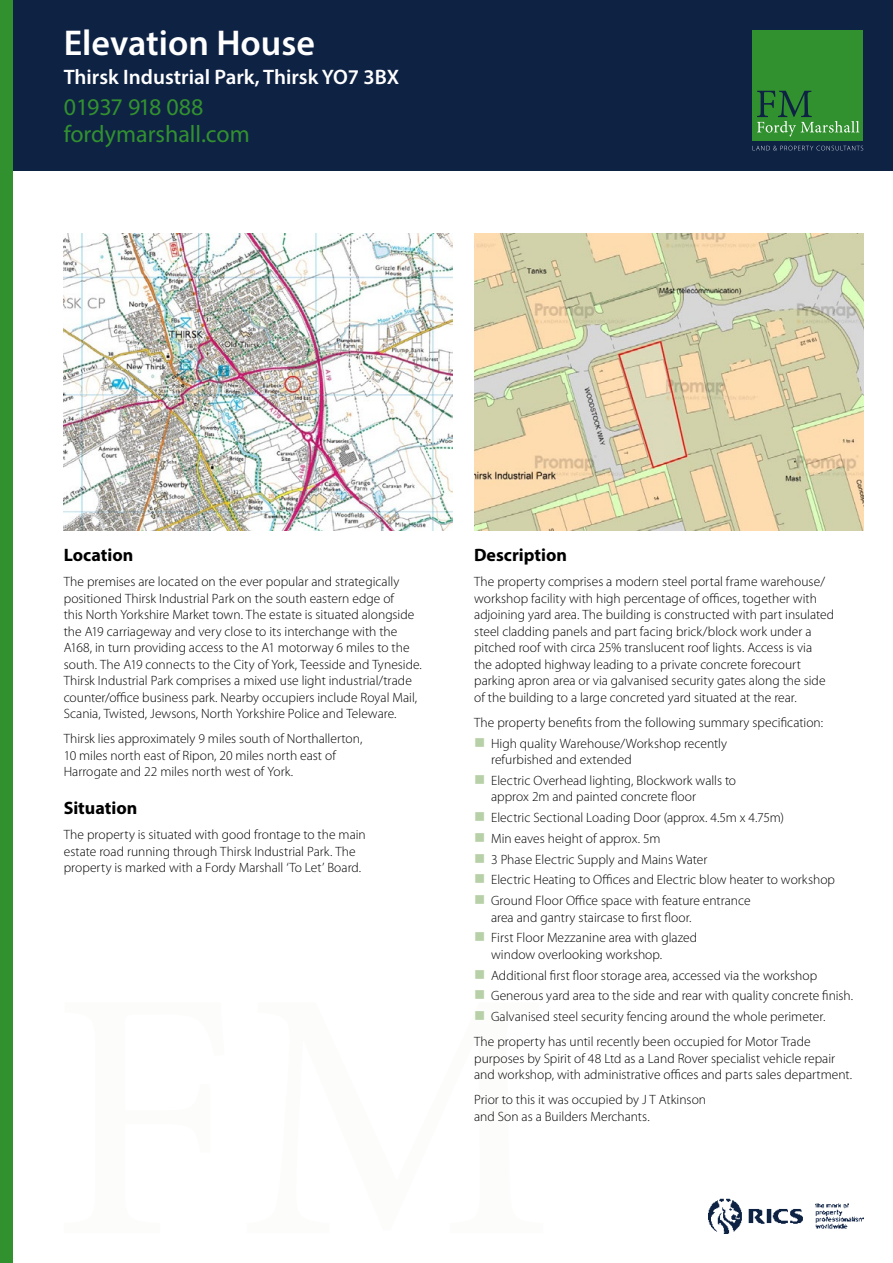
<style>
.page{position:relative;width:893px;height:1263px;background:#fff}
.page>*{position:absolute;margin:0;border:0;box-sizing:border-box;transform-origin:0 0}
.t1{font:600 36px "Myriad Pro";color:#fff}
.t2{font:24px "Myriad Pro";color:#32912f}
.t3{font:24px "Myriad Pro";letter-spacing:-.025em;color:#32912f}
.t4{font:600 21px "Myriad Pro";color:#fff}
.NEW_Body_Title{font:700 18px "Myriad Pro";color:#000}
.NEW_Body_Copy{font:700 18px "Myriad Pro";color:#000}
.NEW_Body_Copy-2{font:300 13.5px/16.5px "Myriad Pro";color:#000}
.Body_Bullet{font:300 13.5px/16.5px "Myriad Pro";color:#000}
</style>
<div class="page">
<div style="left:13px;top:0;width:880px;height:170px;background:#0e2244"></div>
<div style="left:0;top:0;width:13px;height:1263px;background:#32912f"></div>
<div style="left:753px;top:30px;width:110px;height:110px;background:#32912f"></div>
<svg style="left:757px;top:91px;width:102px;height:45px"></svg>
<svg style="left:753px;top:146px;width:110px;height:5px"></svg>
<img style="left:708px;top:1199px;width:155px;height:34px">
<img style="left:64px;top:234px;width:389px;height:297px">
<img style="left:474px;top:234px;width:389px;height:297px">
<p class="t1" style="left:64px;top:20px;width:253px">Elevation House</p>
<p class="t4" style="left:64px;top:63px;width:337px">Thirsk Industrial Park, Thirsk YO7 3BX</p>
<p class="t3" style="left:64px;top:92px;width:141px">01937 918 088</p>
<p class="t2" style="left:64px;top:119px;width:187px">fordymarshall.com</p>
<p class="NEW_Body_Title" style="left:64px;top:543px;width:71px">Location</p>
<p class="NEW_Body_Copy-2" style="left:64px;top:573px;width:360px">The premises are located on the ever popular and strategically positioned Thirsk Industrial Park on the south eastern edge of<br>this North Yorkshire Market town. The estate is situated alongside the A19 carriageway and very close to its interchange with the A168, in turn providing access to the A1 motorway 6 miles to the south. The A19 connects to the City of York, Teesside and Tyneside.<br>Thirsk Industrial Park comprises a mixed use light industrial/trade counter/office business park. Nearby occupiers include Royal Mail, Scania, Twisted, Jewsons, North Yorkshire Police and Teleware.</p>
<p class="NEW_Body_Copy-2" style="left:64px;top:730px;width:300px">Thirsk lies approximately 9 miles south of Northallerton,<br>10 miles north east of Ripon, 20 miles north east of<br>Harrogate and 22 miles north west of York.</p>
<p class="NEW_Body_Title" style="left:64px;top:796px;width:75px">Situation</p>
<p class="NEW_Body_Copy-2" style="left:64px;top:826px;width:304px">The property is situated with good frontage to the main estate road running through Thirsk Industrial Park. The property is marked with a Fordy Marshall ‘To Let’ Board.</p>
<p class="NEW_Body_Copy" style="left:474px;top:543px;width:94px">Description</p>
<p class="NEW_Body_Copy-2" style="left:474px;top:573px;width:361px">The property comprises a modern steel portal frame warehouse/ workshop facility with high percentage of offices, together with adjoining yard area. The building is constructed with part insulated steel cladding panels and part facing brick/block work under a pitched roof with circa 25% translucent roof lights. Access is via<br>the adopted highway leading to a private concrete forecourt parking apron area or via galvanised security gates along the side of the building to a large concreted yard situated at the rear.</p>
<p class="NEW_Body_Copy-2" style="left:474px;top:714px;width:350px">The property benefits from the following summary specification:</p>
<p class="Body_Bullet" style="left:491px;top:735px;width:238px">High quality Warehouse/Workshop recently refurbished and extended</p>
<p class="Body_Bullet" style="left:491px;top:772px;width:246px">Electric Overhead lighting, Blockwork walls to approx 2m and painted concrete floor</p>
<p class="Body_Bullet" style="left:491px;top:809px;width:294px">Electric Sectional Loading Door (approx. 4.5m x 4.75m)</p>
<p class="Body_Bullet" style="left:491px;top:830px;width:171px">Min eaves height of approx. 5m</p>
<p class="Body_Bullet" style="left:491px;top:851px;width:218px">3 Phase Electric Supply and Mains Water</p>
<p class="Body_Bullet" style="left:491px;top:871px;width:345px">Electric Heating to Offices and Electric blow heater to workshop</p>
<p class="Body_Bullet" style="left:491px;top:892px;width:261px">Ground Floor Office space with feature entrance area and gantry staircase to first floor.</p>
<p class="Body_Bullet" style="left:491px;top:929px;width:208px">First Floor Mezzanine area with glazed window overlooking workshop.</p>
<p class="Body_Bullet" style="left:491px;top:967px;width:328px">Additional first floor storage area, accessed via the workshop</p>
<p class="Body_Bullet" style="left:491px;top:987px;width:364px">Generous yard area to the side and rear with quality concrete finish.</p>
<p class="Body_Bullet" style="left:491px;top:1008px;width:336px">Galvanised steel security fencing around the whole perimeter.</p>
<p class="NEW_Body_Copy-2" style="left:474px;top:1033px;width:380px">The property has until recently been occupied for Motor Trade purposes by Spirit of 48 Ltd as a Land Rover specialist vehicle repair and workshop, with administrative offices and parts sales department.</p>
<p class="NEW_Body_Copy-2" style="left:474px;top:1091px;width:234px">Prior to this it was occupied by J T Atkinson and Son as a Builders Merchants.</p>
</div>
